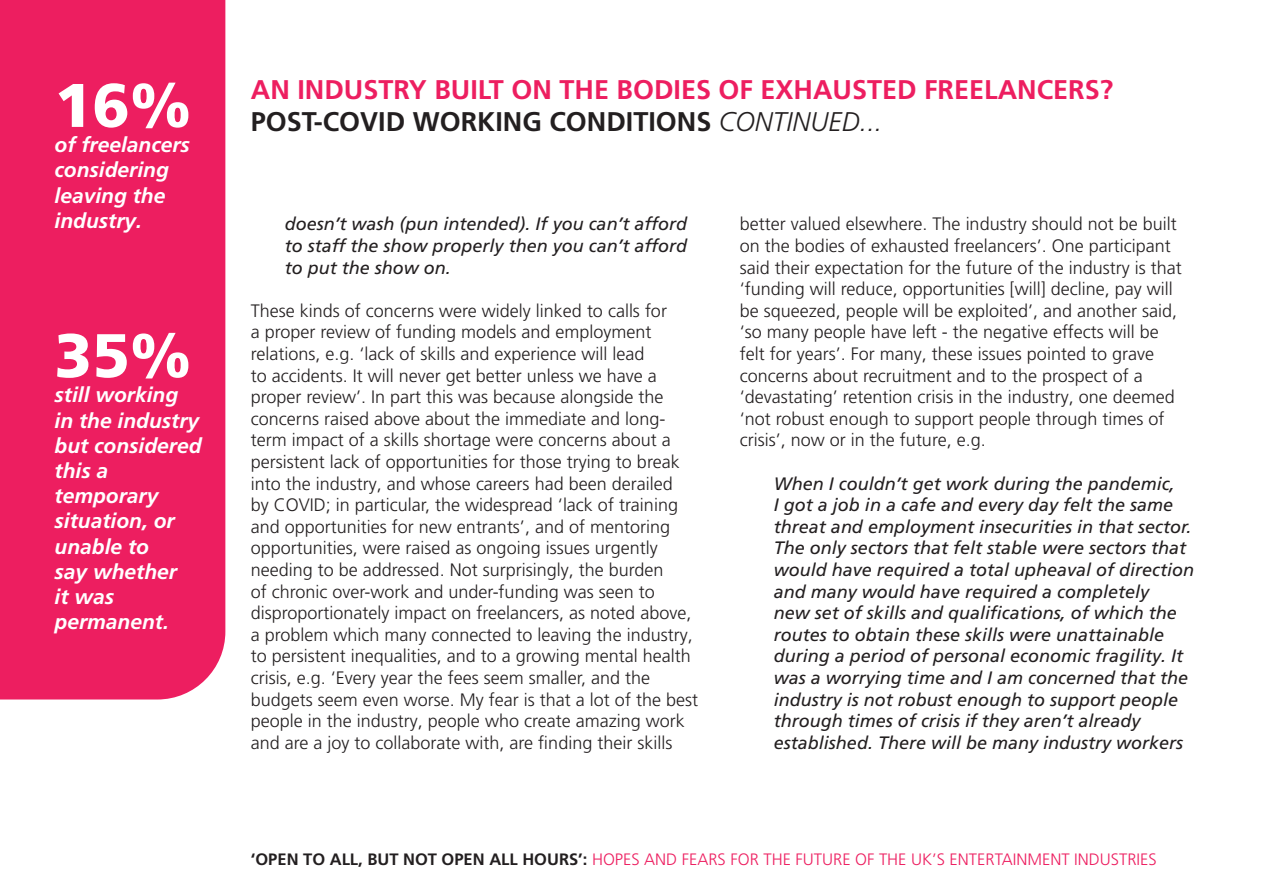
<style>
.page{position:relative;width:1263px;height:893px;background:#fff}
.page>*{position:absolute;margin:0;border:0;box-sizing:border-box;transform-origin:0 0}
.Picked_out_quote{font:900 61.5px "Frutiger LT Pro";color:#fff}
.t1{font:700 27px "Frutiger LT Pro";color:#ed1e60}
.t2{font:700 27px "Frutiger LT Pro";color:#231f20}
.Picked_out_quote-2{font:italic 700 21px/25.2px "Frutiger LT Pro";color:#fff}
.t3{font:300 18px/21.6px "Frutiger LT Pro";color:#231f20}
.t4{font:italic 18px/21.6px "Frutiger LT Pro";color:#231f20;text-align:justify}
.t5{font:300 16.5px "Frutiger LT Pro";color:#ed1e60}
.s1{font-weight:300;font-style:italic}
.s2{font-weight:700;color:#231f20}
</style>
<div class="page">
<div style="left:0;top:0;width:225px;height:699px;background:#ed1e60"></div>
<p class="Picked_out_quote" style="left:55px;top:68px;width:138px">16%</p>
<p class="Picked_out_quote-2" style="left:55px;top:132px;width:137px">of freelancers considering leaving the industry.</p>
<p class="Picked_out_quote" style="left:55px;top:318px;width:138px">35%</p>
<p class="Picked_out_quote-2" style="left:55px;top:383px;width:148px">still working in the industry but considered this a temporary situation, or unable to<br>say whether<br>it was permanent.</p>
<p class="t1" style="left:251px;top:74px;width:864px">AN INDUSTRY BUILT ON THE BODIES OF EXHAUSTED FREELANCERS?</p>
<p class="t2" style="left:251px;top:106px;width:633px">POST-COVID WORKING CONDITIONS <span class="s1">CONTINUED...</span></p>
<p class="t4" style="left:285px;top:213px;width:404px">doesn’t wash (pun intended). If you can’t afford to staff the show properly then you can’t afford to put the show on.</p>
<p class="t3" style="left:251px;top:300px;width:449px">These kinds of concerns were widely linked to calls for<br>a proper review of funding models and employment relations, e.g. ‘lack of skills and experience will lead<br>to accidents. It will never get better unless we have a proper review’. In part this was because alongside the concerns raised above about the immediate and long&shy;term impact of a skills shortage were concerns about a persistent lack of opportunities for those trying to break into the industry, and whose careers had been derailed<br>by COVID; in particular, the widespread ‘lack of training and opportunities for new entrants’, and of mentoring opportunities, were raised as ongoing issues urgently needing to be addressed. Not surprisingly, the burden<br>of chronic over-work and under-funding was seen to disproportionately impact on freelancers, as noted above, a problem which many connected to leaving the industry, to persistent inequalities, and to a growing mental health crisis, e.g. ‘Every year the fees seem smaller, and the budgets seem even worse. My fear is that a lot of the best people in the industry, people who create amazing work and are a joy to collaborate with, are finding their skills</p>
<p class="t3" style="left:740px;top:213px;width:443px">better valued elsewhere. The industry should not be built on the bodies of exhausted freelancers’. One participant said their expectation for the future of the industry is that ‘funding will reduce, opportunities [will] decline, pay will be squeezed, people will be exploited’, and another said, ‘so many people have left - the negative effects will be felt for years’. For many, these issues pointed to grave concerns about recruitment and to the prospect of a ‘devastating’ retention crisis in the industry, one deemed ‘not robust enough to support people through times of crisis’, now or in the future, e.g.</p>
<p class="t4" style="left:774px;top:473px;width:422px;text-align:left">When I couldn’t get work during the pandemic,<br>I got a job in a cafe and every day felt the same threat and employment insecurities in that sector.<br>The only sectors that felt stable were sectors that would have required a total upheaval of direction and many would have required a completely<br>new set of skills and qualifications, of which the routes to obtain these skills were unattainable during a period of personal economic fragility. It was a worrying time and I am concerned that the industry is not robust enough to support people through times of crisis if they aren’t already established. There will be many industry workers</p>
<p class="t5" style="left:251px;top:849px;width:907px"><span class="s2">‘OPEN TO ALL, BUT NOT OPEN ALL HOURS’:</span> HOPES AND FEARS FOR THE FUTURE OF THE UK’S ENTERTAINMENT INDUSTRIES</p>
</div>
